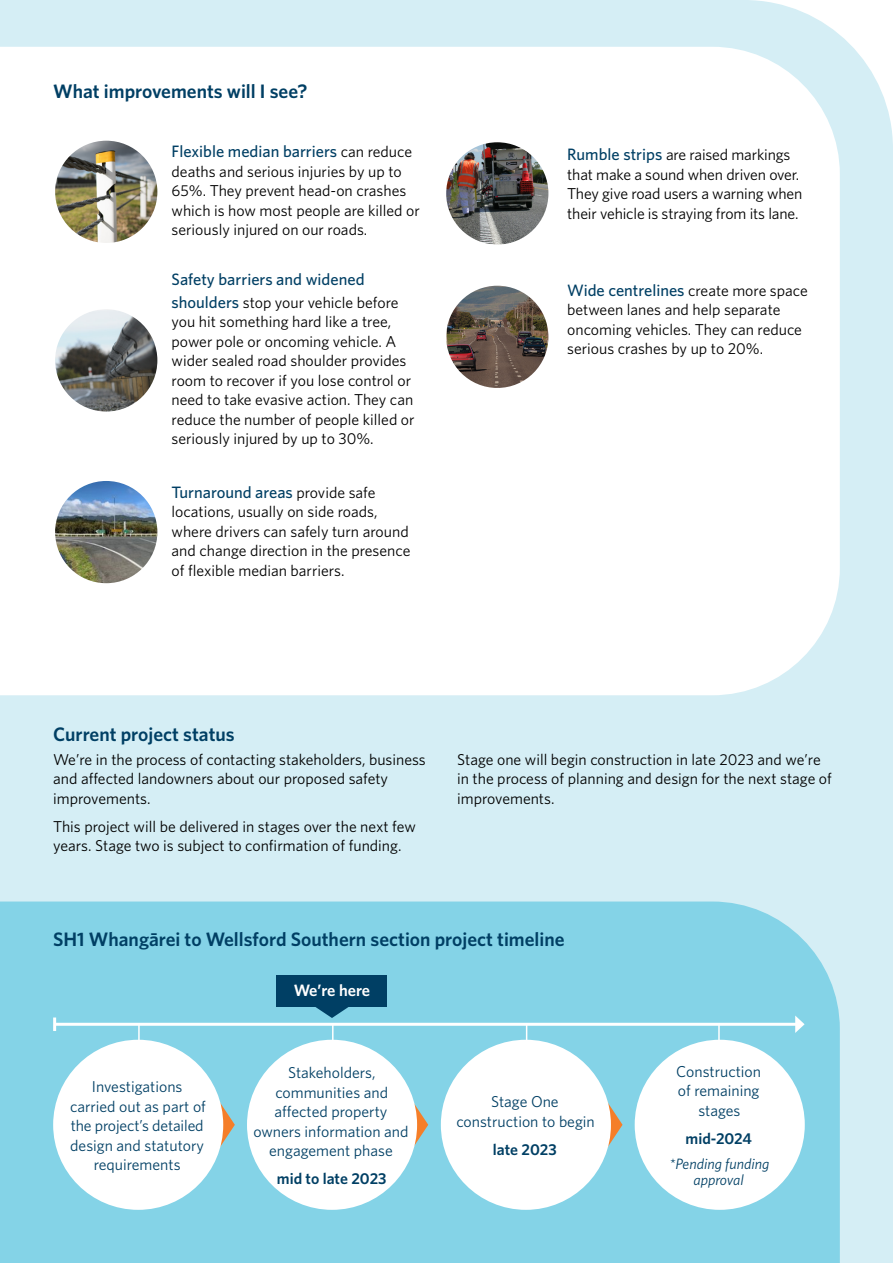
<style>
.page{position:relative;width:893px;height:1263px;background:#fff}
.page>*{position:absolute;margin:0;border:0;box-sizing:border-box;transform-origin:0 0}
.Subhead_2{font:600 19.5px "Whitney";color:#003f64}
.Subhead_3{font:500 16.5px "Whitney";color:#003f64}
.body{font:500 16.5px "Whitney";color:#003f64}
.Subhead_2-2{font:600 16.5px "Whitney";letter-spacing:-.015em;color:#fff}
.Subhead_3-2{font:15.75px/19.5px "Whitney";color:#000}
.body-2{font:15.75px/19.5px "Whitney";color:#000}
.body-3{font:15.75px/19.5px "Whitney";color:#003f64;text-align:center}
.body-4{font:600 15.75px "Whitney";color:#003f64}
.body-5{font:italic 15px/16.5px "Whitney";color:#003f64;text-align:center}
.s1{font-weight:400;font-size:15.75px;color:#000}
.s2{font-weight:500;font-size:16.5px;color:#003f64}
</style>
<div class="page">
<svg style="left:0;top:0;width:893px;height:170px;fill:#d5eef5"></svg>
<div style="left:0;top:170px;width:893px;height:1093px;background:#d5eef5"></div>
<div style="left:0;top:901px;width:840px;height:362px;background:#84d3e7"></div>
<div style="left:0;top:47px;width:840px;height:648px;background:#fff"></div>
<div style="left:635px;top:1040px;width:170px;height:170px;background:#fff;border-radius:50%"></div>
<svg style="left:410px;top:1090px;width:18px;height:70px"></svg>
<svg style="left:604px;top:1090px;width:19px;height:70px"></svg>
<div style="left:247px;top:1040px;width:170px;height:170px;background:#fff;border-radius:50%"></div>
<svg style="left:216px;top:1090px;width:19px;height:70px"></svg>
<div style="left:53px;top:1040px;width:170px;height:170px;background:#fff;border-radius:50%"></div>
<div style="left:441px;top:1040px;width:170px;height:170px;background:#fff;border-radius:50%"></div>
<hr style="left:55px;top:1023px;width:743px;height:3px;background:#fff">
<hr style="left:53px;top:1017px;width:3px;height:14px;background:#fff">
<svg style="left:795px;top:1015px;width:10px;height:18px"></svg>
<svg style="left:297px;top:1006px;width:70px;height:12px"></svg>
<div style="left:277px;top:975px;width:110px;height:31px;background:#003f64"></div>
<svg style="left:138px;top:1026px;width:2px;height:14px"></svg>
<svg style="left:332px;top:1025px;width:2px;height:15px"></svg>
<svg style="left:526px;top:1026px;width:1px;height:14px"></svg>
<svg style="left:718px;top:1026px;width:2px;height:14px"></svg>
<img style="left:445px;top:141px;width:105px;height:105px;border-radius:53px">
<div style="left:443px;top:139px;width:108px;height:109px;border:3px solid #fff;border-radius:50%"></div>
<img style="left:445px;top:284px;width:105px;height:105px;border-radius:53px">
<div style="left:443px;top:283px;width:108px;height:108px;border:3px solid #fff;border-radius:50%"></div>
<img style="left:54px;top:139px;width:105px;height:105px;border-radius:53px">
<div style="left:52px;top:138px;width:108px;height:108px;border:3px solid #fff;border-radius:50%"></div>
<img style="left:54px;top:308px;width:105px;height:105px;border-radius:53px">
<div style="left:52px;top:306px;width:108px;height:108px;border:3px solid #fff;border-radius:50%"></div>
<img style="left:54px;top:479px;width:105px;height:106px;border-radius:53px">
<div style="left:52px;top:478px;width:108px;height:108px;border:3px solid #fff;border-radius:50%"></div>
<p class="Subhead_2" style="left:53px;top:78px;width:256px">What improvements will I see?</p>
<p class="Subhead_3" style="left:172px;top:141px;width:242px">Flexible median barriers <span class="s1">can reduce</span></p>
<p class="Subhead_3-2" style="left:172px;top:161px;width:250px">deaths and serious injuries by up to 65%. They prevent head-on crashes which is how most people are killed or seriously injured on our roads.</p>
<p class="Subhead_3" style="left:172px;top:269px;width:194px">Safety barriers and widened</p>
<p class="Subhead_3-2" style="left:172px;top:292px;width:244px"><span class="s2">shoulders</span> stop your vehicle before you hit something hard like a tree, power pole or oncoming vehicle. A wider sealed road shoulder provides room to recover if you lose control or need to take evasive action. They can reduce the number of people killed or seriously injured by up to 30%.</p>
<p class="body" style="left:172px;top:481px;width:205px">Turnaround areas <span class="s1">provide safe</span></p>
<p class="body-2" style="left:172px;top:501px;width:240px">locations, usually on side roads, where drivers can safely turn around and change direction in the presence of flexible median barriers.</p>
<p class="Subhead_3-2" style="left:567px;top:144px;width:237px"><span class="s2">Rumble strips</span> are raised markings that make a sound when driven over.<br>They give road users a warning when their vehicle is straying from its lane.</p>
<p class="Subhead_3" style="left:567px;top:279px;width:242px">Wide centrelines <span class="s1">create more space</span></p>
<p class="Subhead_3-2" style="left:567px;top:300px;width:236px">between lanes and help separate oncoming vehicles. They can reduce serious crashes by up to 20%.</p>
<p class="Subhead_2" style="left:53px;top:721px;width:183px">Current project status</p>
<p class="body-2" style="left:53px;top:749px;width:374px">We’re in the process of contacting stakeholders, business and affected landowners about our proposed safety improvements.</p>
<p class="body-2" style="left:53px;top:816px;width:364px">This project will be delivered in stages over the next few years. Stage two is subject to confirmation of funding.</p>
<p class="body-2" style="left:457px;top:749px;width:376px">Stage one will begin construction in late 2023 and we’re in the process of planning and design for the next stage of improvements.</p>
<p class="Subhead_2" style="left:53px;top:926px;width:513px">SH1 Whangārei to Wellsford Southern section project timeline</p>
<p class="Subhead_2-2" style="left:294px;top:979px;width:78px">We’re here</p>
<p class="body-3" style="left:70px;top:1076px;width:137px">Investigations carried out as part of the project’s detailed design and statutory requirements</p>
<p class="body-3" style="left:253px;top:1062px;width:157px">Stakeholders, communities and affected property owners information and engagement phase</p>
<p class="body-4" style="left:277px;top:1168px;width:111px">mid to late 2023</p>
<p class="body-3" style="left:456px;top:1092px;width:140px">Stage One construction to begin</p>
<p class="body-4" style="left:493px;top:1139px;width:65px">late 2023</p>
<p class="body-3" style="left:676px;top:1061px;width:86px">Construction of remaining stages</p>
<p class="body-4" style="left:686px;top:1128px;width:68px">mid-2024</p>
<p class="body-5" style="left:669px;top:1155px;width:101px">*Pending funding approval</p>
</div>
